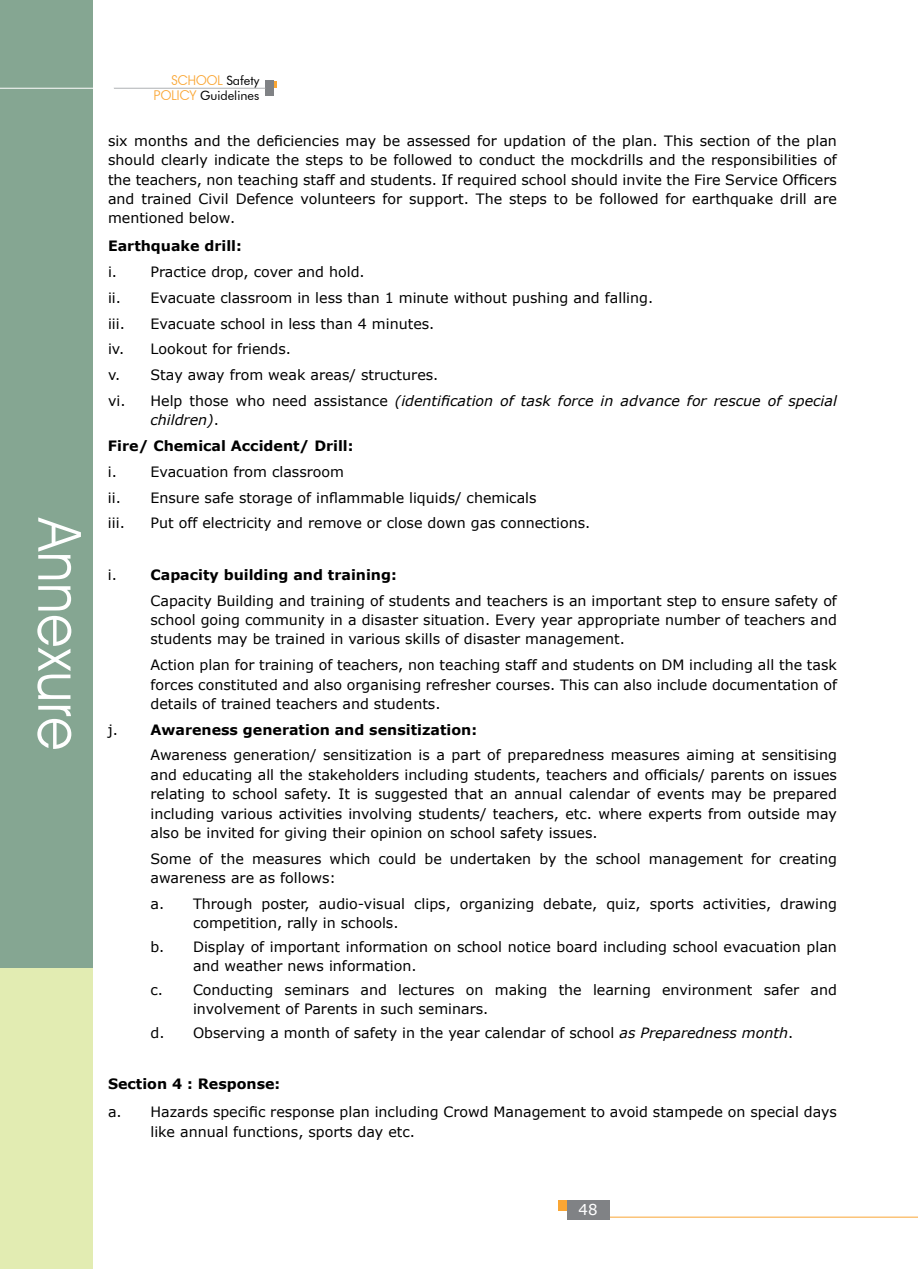
<style>
.page{position:relative;width:918px;height:1269px;background:#fff}
.page>*{position:absolute;margin:0;border:0;box-sizing:border-box;transform-origin:0 0}
.t1{font:60px "Avant Garde IT Cby BT";letter-spacing:.02em;color:#fff;scale:.9 1}
.t2{font:15px "Verdana";color:#fff}
.t3{font:14.25px/19.4px "Verdana";color:#000}
.t4{font:700 14.25px/25.8px "Verdana";color:#000}
.t5{font:13.5px "Avant Garde IT Cby BT";color:#faa634}
.t6{font:12.75px "Futura BT";color:#000}
.s1{font-family:"Futura BT";font-size:12.75px;color:#000}
.s2{font-family:"Avant Garde IT Cby BT";font-size:13.5px;color:#faa634}
.s3{font-style:italic}
.s4{font-weight:400;font-style:italic}
.s5{font-weight:400}
.s6{font-weight:700}
</style>
<div class="page">
<div style="left:0;top:966px;width:93px;height:303px;background:#e2ecb2"></div>
<div style="left:0;top:0;width:93px;height:968px;background:#85a692"></div>
<div style="left:559px;top:1200px;width:8px;height:10px;background:#faa634"></div>
<hr style="left:609px;top:1217px;width:309px;height:1px;background:#faa634">
<div style="left:567px;top:1200px;width:42px;height:20px;background:#808285"></div>
<svg style="left:274px;top:81px;width:3px;height:7px"></svg>
<div style="left:265px;top:81px;width:9px;height:15px;background:#808285"></div>
<hr style="left:114px;top:88px;width:151px;height:1px;background:#afb1b4">
<hr style="left:0;top:88px;width:114px;height:1px;background:#fff">
<h1 class="t1" style="left:96px;top:519px;width:259px;rotate:90deg">Annexure</h1>
<p class="t5" style="left:172px;top:72px;width:89px">SCHOOL <span class="s1">Safety</span></p>
<p class="t6" style="left:154px;top:88px;width:107px"><span class="s2">POLICY</span> Guidelines</p>
<p class="t3" style="left:108px;top:131px;width:731px;text-align:justify">six months and the deficiencies may be assessed for updation of the plan. This section of the plan should clearly indicate the steps to be followed to conduct the mockdrills and the responsibilities of the teachers, non teaching staff and students. If required school should invite the Fire Service Officers and trained Civil Defence volunteers for support. The steps to be followed for earthquake drill are mentioned below.</p>
<p class="t4" style="left:108px;top:233px;width:135px">Earthquake drill:</p>
<p class="t3" style="left:108px;top:259px;width:547px;line-height:25.8px">i. Practice drop, cover and hold.<br>ii. Evacuate classroom in less than 1 minute without pushing and falling. iii.</p>
<p class="t3" style="left:108px;top:310px;width:731px;line-height:25.8px;text-indent:43px">Evacuate school in less than 4 minutes.<br>iv. Lookout for friends.<br>v. Stay away from weak areas/ structures.<br>vi. Help those who need assistance <span class="s3">(identification of task force in advance for rescue of special</span></p>
<p class="t4" style="left:108px;top:407px;width:247px;text-indent:43px"><span class="s4">children)</span><span class="s5">.<br></span>Fire/ Chemical Accident/ Drill:</p>
<p class="t3" style="left:108px;top:459px;width:430px;line-height:25.8px">i. Evacuation from classroom<br>ii. Ensure safe storage of inflammable liquids/ chemicals iii.</p>
<p class="t3" style="left:151px;top:513px;width:441px">Put off electricity and remove or close down gas connections.</p>
<p class="t3" style="left:151px;top:562px;width:688px;line-height:25.8px;text-indent:-43px">i. <span class="s6">Capacity building and training:<br></span>Capacity Building and training of students and teachers is an important step to ensure safety of</p>
<p class="t3" style="left:151px;top:610px;width:688px">school going community in a disaster situation. Every year appropriate number of teachers and students may be trained in various skills of disaster management.</p>
<p class="t3" style="left:151px;top:655px;width:688px;text-align:justify">Action plan for training of teachers, non teaching staff and students on DM including all the task forces constituted and also organising refresher courses. This can also include documentation of details of trained teachers and students.</p>
<p class="t3" style="left:151px;top:716px;width:688px;line-height:25.8px;text-indent:-43px">j. <span class="s6">Awareness generation and sensitization:<br></span>Awareness generation/ sensitization is a part of preparedness measures aiming at sensitising</p>
<p class="t3" style="left:151px;top:765px;width:688px;text-align:justify">and educating all the stakeholders including students, teachers and officials/ parents on issues relating to school safety. It is suggested that an annual calendar of events may be prepared including various activities involving students/ teachers, etc. where experts from outside may also be invited for giving their opinion on school safety issues.</p>
<p class="t3" style="left:151px;top:849px;width:688px">Some of the measures which could be undertaken by the school management for creating awareness are as follows:</p>
<p class="t3" style="left:193px;top:894px;width:645px;text-indent:-43px">a. Through poster, audio-visual clips, organizing debate, quiz, sports activities, drawing competition, rally in schools.</p>
<p class="t3" style="left:193px;top:937px;width:645px;text-indent:-43px">b. Display of important information on school notice board including school evacuation plan and weather news information.</p>
<p class="t3" style="left:193px;top:980px;width:645px;text-indent:-43px">c. Conducting seminars and lectures on making the learning environment safer and involvement of Parents in such seminars.</p>
<p class="t3" style="left:151px;top:1023px;width:644px">d. Observing a month of safety in the year calendar of school <span class="s3">as Preparedness month</span>.</p>
<p class="t4" style="left:108px;top:1071px;width:174px">Section 4 : Response:</p>
<p class="t3" style="left:151px;top:1102px;width:688px;text-indent:-43px">a. Hazards specific response plan including Crowd Management to avoid stampede on special days like annual functions, sports day etc.</p>
<p class="t2" style="left:579px;top:1199px;width:21px">48</p>
</div>
